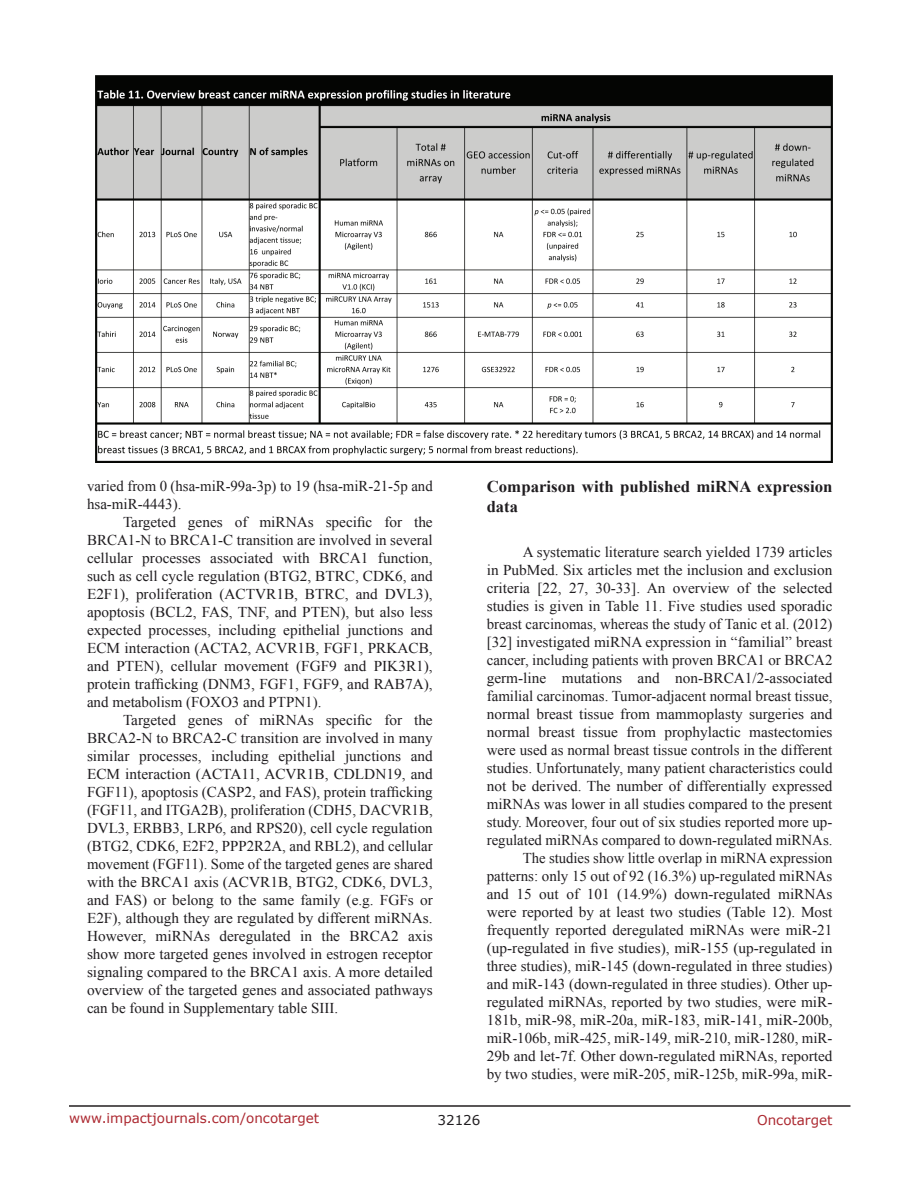
<style>
.page{position:relative;width:918px;height:1188px;background:#fff}
.page>*{position:absolute;margin:0;border:0;box-sizing:border-box;transform-origin:0 0}
.t1{font:700 16.5px/19.8px "Times New Roman";color:#201d20}
.t2{font:15px/18px "Times New Roman";color:#201d20;text-align:justify}
.t3{font:13.5px "Verdana";color:#ac2830}
.t4{font:13.5px "Verdana";color:#201d20}
</style>
<div class="page">
<hr style="left:69px;top:1105px;width:781px;height:2px;background:#231f20">
<img style="left:95px;top:76px;width:737px;height:387px">
<p class="t2" style="left:87px;top:477px;width:347px">varied from 0 (hsa-miR-99a-3p) to 19 (hsa-miR-21-5p and hsa-miR-4443).</p>
<p class="t2" style="left:87px;top:513px;width:347px;text-indent:36px">Targeted genes of miRNAs specific for the BRCA1-N to BRCA1-C transition are involved in several cellular processes associated with BRCA1 function, such as cell cycle regulation (BTG2, BTRC, CDK6, and E2F1), proliferation (ACTVR1B, BTRC, and DVL3), apoptosis (BCL2, FAS, TNF, and PTEN), but also less expected processes, including epithelial junctions and ECM interaction (ACTA2, ACVR1B, FGF1, PRKACB, and PTEN), cellular movement (FGF9 and PIK3R1), protein trafficking (DNM3, FGF1, FGF9, and RAB7A), and metabolism (FOXO3 and PTPN1).</p>
<p class="t2" style="left:87px;top:711px;width:347px;text-indent:36px">Targeted genes of miRNAs specific for the BRCA2-N to BRCA2-C transition are involved in many similar processes, including epithelial junctions and ECM interaction (ACTA11, ACVR1B, CDLDN19, and FGF11), apoptosis (CASP2, and FAS), protein trafficking (FGF11, and ITGA2B), proliferation (CDH5, DACVR1B, DVL3, ERBB3, LRP6, and RPS20), cell cycle regulation (BTG2, CDK6, E2F2, PPP2R2A, and RBL2), and cellular movement (FGF11). Some of the targeted genes are shared with the BRCA1 axis (ACVR1B, BTG2, CDK6, DVL3, and FAS) or belong to the same family (e.g. FGFs or E2F), although they are regulated by different miRNAs.<br>However, miRNAs deregulated in the BRCA2 axis show more targeted genes involved in estrogen receptor signaling compared to the BRCA1 axis. A more detailed overview of the targeted genes and associated pathways can be found in Supplementary table SIII.</p>
<p class="t1" style="left:487px;top:476px;width:347px">Comparison with published miRNA expression data</p>
<p class="t2" style="left:487px;top:543px;width:347px;text-align:right">A systematic literature search yielded 1739 articles<br>in PubMed. Six articles met the inclusion and exclusion criteria [22, 27, 30-33]. An overview of the selected studies is given in Table 11. Five studies used sporadic breast carcinomas, whereas the study of Tanic et al. (2012) [32] investigated miRNA expression in “familial” breast cancer, including patients with proven BRCA1 or BRCA2 germ-line mutations and non-BRCA1/2-associated familial carcinomas. Tumor-adjacent normal breast tissue, normal breast tissue from mammoplasty surgeries and normal breast tissue from prophylactic mastectomies were used as normal breast tissue controls in the different studies. Unfortunately, many patient characteristics could not be derived. The number of differentially expressed miRNAs was lower in all studies compared to the present study. Moreover, four out of six studies reported more up&shy;regulated miRNAs compared to down-regulated miRNAs.<br>The studies show little overlap in miRNA expression patterns: only 15 out of 92 (16.3%) up-regulated miRNAs and 15 out of 101 (14.9%) down-regulated miRNAs were reported by at least two studies (Table 12). Most frequently reported deregulated miRNAs were miR-21 (up-regulated in five studies), miR-155 (up-regulated in three studies), miR-145 (down-regulated in three studies) and miR-143 (down-regulated in three studies). Other up&shy;regulated miRNAs, reported by two studies, were miR-181b, miR-98, miR-20a, miR-183, miR-141, miR-200b, miR-106b, miR-425, miR-149, miR-210, miR-1280, miR-29b and let-7f. Other down-regulated miRNAs, reported by two studies, were miR-205, miR-125b, miR-99a, miR-</p>
<p class="t3" style="left:69px;top:1109px;width:252px">www.impactjournals.com/oncotarget</p>
<p class="t4" style="left:438px;top:1111px;width:44px">32126</p>
<p class="t3" style="left:757px;top:1111px;width:77px">Oncotarget</p>
</div>
